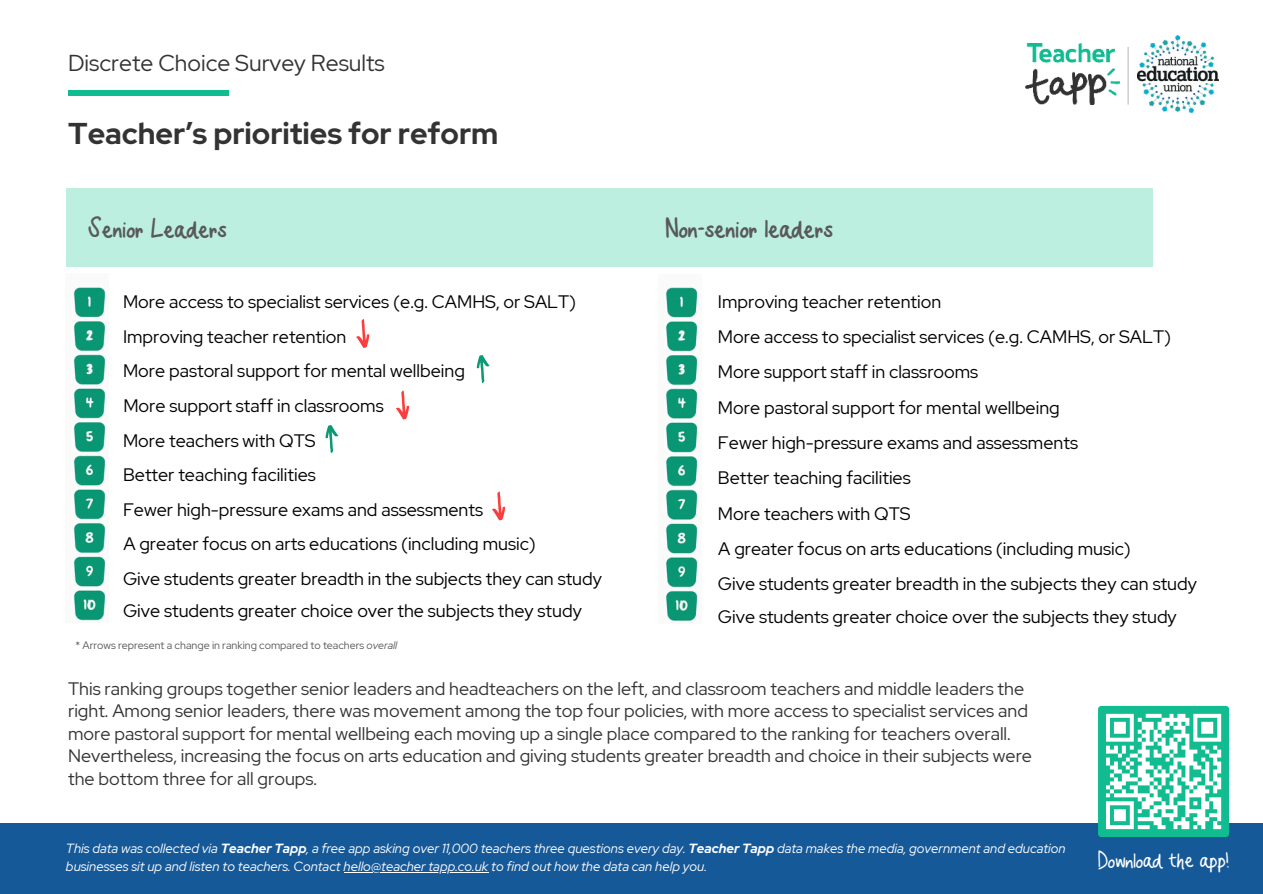
<style>
.page{position:relative;width:1263px;height:894px;background:#fff}
.page>*{position:absolute;margin:0;border:0;box-sizing:border-box;transform-origin:0 0}
.t1{font:700 30.3px "Tapp Hand";color:#595959}
.t2{font:700 30px "Red Hat Display";color:#333}
.t3{font:700 29.4px "Tapp Hand";color:#595959}
.t4{font:24.9px "Tapp Hand";color:#fff}
.t5{font:22.95px "Red Hat Display";color:#333}
.t6{font:18px/35.2px "Red Hat Display";color:#000}
.t7{font:18px/22.5px "Red Hat Display";color:#333}
.t8{font:italic 13.35px/18px "Red Hat Display";color:#fff}
.t9{font:10.65px "Red Hat Display";color:#595959}
.s1{font-style:italic}
.s2{font-weight:700}
</style>
<div class="page">
<div style="left:68px;top:90px;width:161px;height:6px;background:#10bc90"></div>
<div style="left:66px;top:188px;width:1086px;height:79px;background:#bcefe0"></div>
<img style="left:665px;top:287px;width:33px;height:336px">
<img style="left:73px;top:287px;width:33px;height:335px">
<svg style="left:356px;top:319px;width:13px;height:29px"></svg>
<svg style="left:477px;top:355px;width:13px;height:28px"></svg>
<svg style="left:396px;top:390px;width:13px;height:29px"></svg>
<svg style="left:492px;top:491px;width:13px;height:29px"></svg>
<svg style="left:325px;top:425px;width:13px;height:28px"></svg>
<img style="left:1137px;top:36px;width:81px;height:76px">
<img style="left:1025px;top:44px;width:94px;height:60px">
<hr style="left:1127px;top:47px;width:2px;height:58px;background:#000">
<div style="left:0;top:823px;width:1263px;height:70px;background:#165999"></div>
<hr style="left:344px;top:871px;width:144px;height:1px;background:#fff">
<div style="left:1098px;top:705px;width:131px;height:131px;background:#10bc90;border-radius:3px"></div>
<svg style="left:1106px;top:713px;width:116px;height:117px"></svg>
<p class="t5" style="left:68px;top:48px;width:318px">Discrete Choice Survey Results</p>
<h2 class="t2" style="left:68px;top:114px;width:432px">Teacher’s priorities for reform</h2>
<h3 class="t3" style="left:88px;top:215px;width:140px">Senior Leaders</h3>
<p class="t6" style="left:123px;top:283px;width:455px">More access to specialist services (e.g. CAMHS, or SALT)</p>
<p class="t6" style="left:123px;top:318px;width:225px">Improving teacher retention</p>
<p class="t6" style="left:123px;top:353px;width:343px">More pastoral support for mental wellbeing</p>
<p class="t6" style="left:123px;top:387px;width:262px">More support staff in classrooms</p>
<p class="t6" style="left:123px;top:422px;width:194px">More teachers with QTS</p>
<p class="t6" style="left:123px;top:456px;width:194px">Better teaching facilities</p>
<p class="t6" style="left:123px;top:491px;width:362px">Fewer high-pressure exams and assessments</p>
<p class="t6" style="left:123px;top:526px;width:480px;line-height:34.5px">A greater focus on arts educations (including music)<br>Give students greater breadth in the subjects they can study</p>
<p class="t6" style="left:123px;top:592px;width:460px">Give students greater choice over the subjects they study</p>
<p class="t9" style="left:75px;top:637px;width:323px">* Arrows represent a change in ranking compared to teachers <span class="s1">overall</span></p>
<h1 class="t1" style="left:665px;top:214px;width:169px">Non-senior leaders</h1>
<p class="t6" style="left:718px;top:283px;width:480px">Improving teacher retention<br>More access to specialist services (e.g. CAMHS, or SALT)<br>More support staff in classrooms<br>More pastoral support for mental wellbeing<br>Fewer high-pressure exams and assessments<br>Better teaching facilities<br>More teachers with QTS<br>A greater focus on arts educations (including music)<br>Give students greater breadth in the subjects they can study</p>
<p class="t6" style="left:718px;top:598px;width:460px">Give students greater choice over the subjects they study</p>
<p class="t7" style="left:68px;top:676px;width:965px">This ranking groups together senior leaders and headteachers on the left, and classroom teachers and middle leaders the right. Among senior leaders, there was movement among the top four policies, with more access to specialist services and more pastoral support for mental wellbeing each moving up a single place compared to the ranking for teachers overall.<br>Nevertheless, increasing the focus on arts education and giving students greater breadth and choice in their subjects were the bottom three for all groups.</p>
<p class="t8" style="left:66px;top:838px;width:1001px">This data was collected via <span class="s2">Teacher Tapp</span>, a free app asking over 11,000 teachers three questions every day. <span class="s2">Teacher Tapp</span> data makes the media, government and education businesses sit up and listen to teachers. Contact hello@teacher tapp.co.uk to find out how the data can help you.</p>
<h3 class="t4" style="left:1098px;top:848px;width:133px">Download the app!</h3>
</div>
